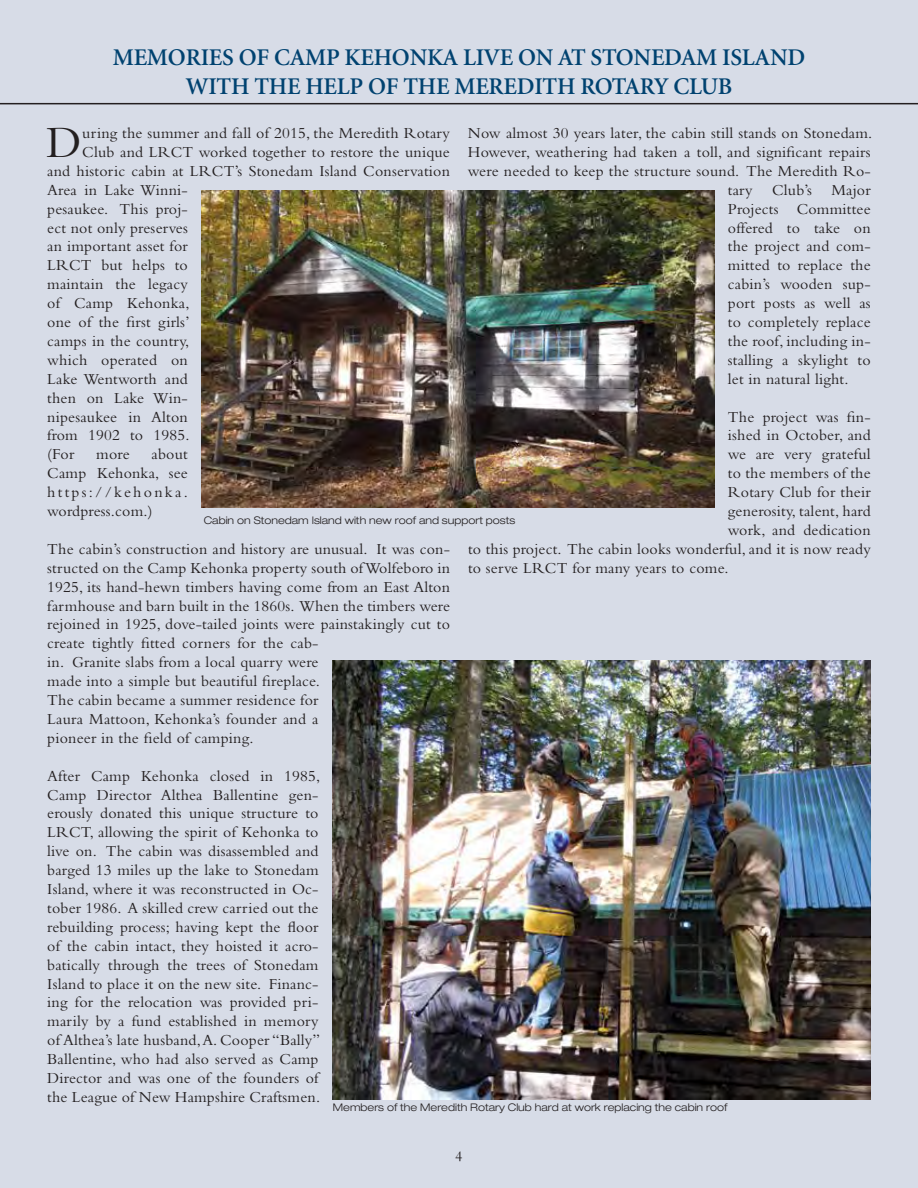
<style>
.page{position:relative;width:918px;height:1188px;background:#d7dce7}
.page>*{position:absolute;margin:0;border:0;box-sizing:border-box;transform-origin:0 0}
.t1{font:46.35px "Bembo";color:#231f20}
.t2{font:600 24px/28.8px "Minion";letter-spacing:-.01em;color:#004270;text-align:center}
.t3{font:15.9px/18.9px "Bembo";letter-spacing:.015em;color:#231f20;text-align:justify}
.t4{font:15px "Bembo";color:#231f20}
.t5{font:300 expanded 10.5px "Helvetica Neue";color:#231f20}
</style>
<div class="page">
<hr style="left:0;top:103px;width:918px;height:1px;background:#231f20">
<img style="left:332px;top:661px;width:539px;height:438px">
<img style="left:201px;top:190px;width:513px;height:318px">
<h2 class="t2" style="left:113px;top:44px;width:694px">MEMORIES OF CAMP KEHONKA LIVE ON AT STONEDAM ISLAND<br>WITH THE HELP OF THE MEREDITH ROTARY CLUB</h2>
<h1 class="t1" style="left:47px;top:115px;width:37px">D</h1>
<p class="t3" style="left:82px;top:123px;width:369px">uring the summer and fall of 2015, the Meredith Rotary</p>
<p class="t3" style="left:468px;top:123px;width:406px">Now almost 30 years later, the cabin still stands on Stonedam.</p>
<p class="t3" style="left:468px;top:142px;width:404px">However, weathering had taken a toll, and significant repairs</p>
<p class="t3" style="left:468px;top:161px;width:404px">were needed to keep the structure sound. The Meredith Ro-</p>
<p class="t3" style="left:728px;top:180px;width:144px">tary Club’s Major</p>
<p class="t3" style="left:728px;top:199px;width:144px">Projects Committee</p>
<p class="t3" style="left:728px;top:218px;width:144px">offered to take on</p>
<p class="t3" style="left:728px;top:237px;width:144px">the project and com-</p>
<p class="t3" style="left:728px;top:256px;width:144px">mitted to replace the</p>
<p class="t3" style="left:728px;top:274px;width:144px">cabin’s wooden sup-</p>
<p class="t3" style="left:728px;top:293px;width:144px">port posts as well as</p>
<p class="t3" style="left:728px;top:312px;width:144px">to completely replace</p>
<p class="t3" style="left:728px;top:331px;width:144px">the roof, including in-</p>
<p class="t3" style="left:728px;top:350px;width:144px">stalling a skylight to</p>
<p class="t3" style="left:728px;top:369px;width:122px">let in natural light.</p>
<p class="t3" style="left:728px;top:407px;width:144px">The project was fin-</p>
<p class="t3" style="left:728px;top:426px;width:144px">ished in October, and</p>
<p class="t3" style="left:728px;top:445px;width:144px">we are very grateful</p>
<p class="t3" style="left:728px;top:464px;width:144px">to the members of the</p>
<p class="t3" style="left:728px;top:482px;width:144px">Rotary Club for their</p>
<p class="t3" style="left:728px;top:501px;width:144px">generosity, talent, hard</p>
<p class="t3" style="left:728px;top:520px;width:144px">work, and dedication</p>
<p class="t3" style="left:468px;top:539px;width:404px">to this project. The cabin looks wonderful, and it is now ready</p>
<p class="t3" style="left:468px;top:558px;width:262px">to serve LRCT for many years to come.</p>
<p class="t3" style="left:82px;top:142px;width:369px">Club and LRCT worked together to restore the unique</p>
<p class="t3" style="left:47px;top:161px;width:404px">and historic cabin at LRCT’s Stonedam Island Conservation</p>
<p class="t3" style="left:47px;top:180px;width:142px">Area in Lake Winni-</p>
<p class="t3" style="left:47px;top:199px;width:142px">pesaukee. This proj-</p>
<p class="t3" style="left:47px;top:218px;width:142px">ect not only preserves</p>
<p class="t3" style="left:47px;top:237px;width:142px">an important asset for</p>
<p class="t3" style="left:47px;top:256px;width:142px">LRCT but helps to</p>
<p class="t3" style="left:47px;top:275px;width:142px">maintain the legacy</p>
<p class="t3" style="left:47px;top:293px;width:144px">of Camp Kehonka,</p>
<p class="t3" style="left:47px;top:312px;width:144px">one of the first girls’</p>
<p class="t3" style="left:47px;top:331px;width:144px">camps in the country,</p>
<p class="t3" style="left:47px;top:350px;width:142px">which operated on</p>
<p class="t3" style="left:47px;top:369px;width:142px">Lake Wentworth and</p>
<p class="t3" style="left:47px;top:388px;width:142px">then on Lake Win-</p>
<p class="t3" style="left:47px;top:407px;width:142px">nipesaukee in Alton</p>
<p class="t3" style="left:47px;top:426px;width:144px">from 1902 to 1985.</p>
<p class="t3" style="left:47px;top:445px;width:29px">(For</p>
<p class="t3" style="left:96px;top:445px;width:35px">more</p>
<p class="t3" style="left:47px;top:445px;width:142px;text-indent:104px">about Camp Kehonka, see https://kehonka. wordpress.com.)</p>
<p class="t3" style="left:47px;top:539px;width:404px;text-align:left">The cabin’s construction and history are unusual. It was con&shy;structed on the Camp Kehonka property south of Wolfeboro in 1925, its hand-hewn timbers having come from an East Alton farmhouse and barn built in the 1860s. When the timbers were rejoined in 1925, dove-tailed joints were painstakingly cut to create tightly fitted corners for the cab-<br>in. Granite slabs from a local quarry were<br>made into a simple but beautiful fireplace.<br>The cabin became a summer residence for<br>Laura Mattoon, Kehonka’s founder and a<br>pioneer in the field of camping.</p>
<p class="t3" style="left:47px;top:766px;width:274px">After Camp Kehonka closed in 1985, Camp Director Althea Ballentine gen&shy;erously donated this unique structure to LRCT, allowing the spirit of Kehonka to live on. The cabin was disassembled and barged 13 miles up the lake to Stonedam Island, where it was reconstructed in Oc&shy;tober 1986. A skilled crew carried out the rebuilding process; having kept the floor of the cabin intact, they hoisted it acro&shy;batically through the trees of Stonedam Island to place it on the new site. Financ&shy;ing for the relocation was provided pri&shy;marily by a fund established in memory of Althea’s late husband, A. Cooper “Bally” Ballentine, who had also served as Camp Director and was one of the founders of the League of New Hampshire Craftsmen.</p>
<p class="t5" style="left:204px;top:514px;width:313px">Cabin on Stonedam Island with new roof and support posts</p>
<p class="t5" style="left:333px;top:1101px;width:396px">Members of the Meredith Rotary Club hard at work replacing the cabin roof</p>
<p class="t4" style="left:455px;top:1148px;width:9px">4</p>
</div>
